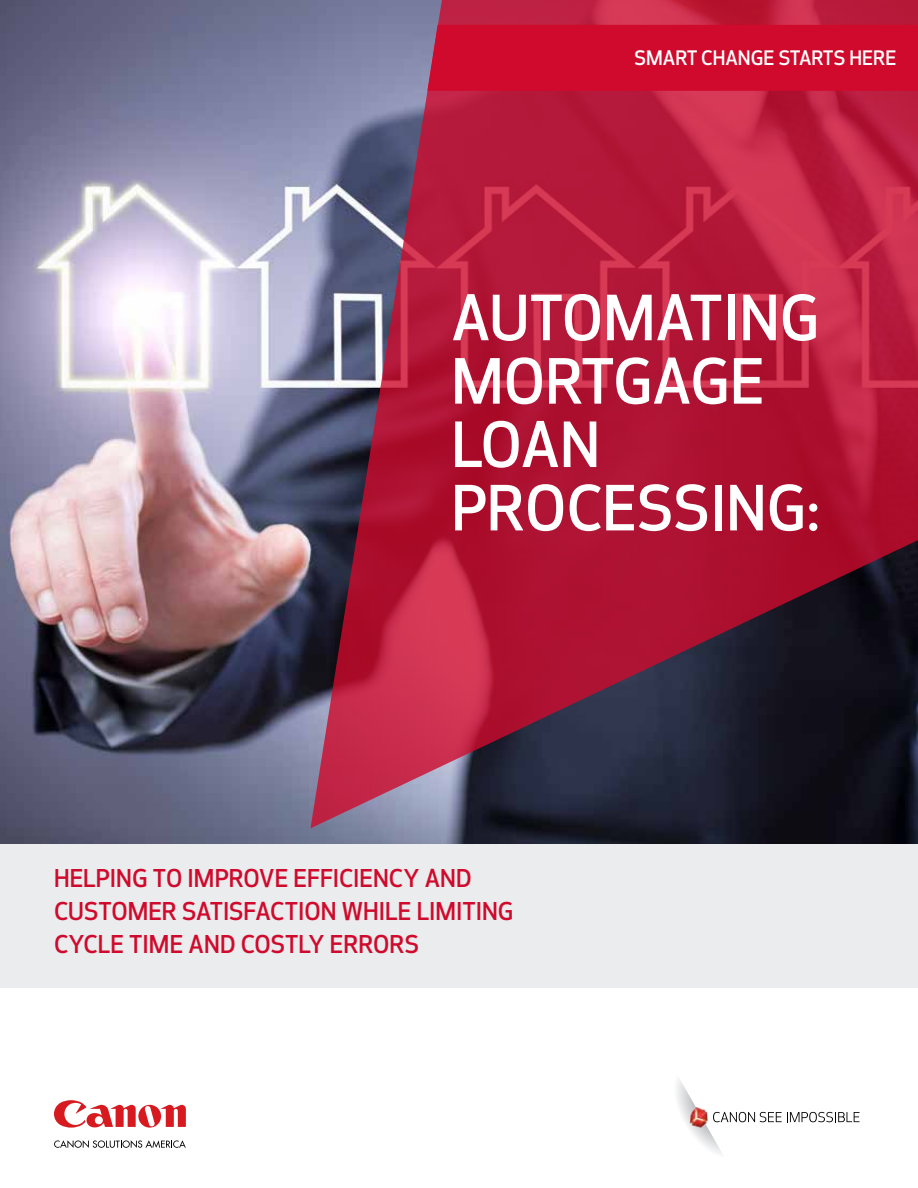
<style>
.page{position:relative;width:918px;height:1188px;background:#fff}
.page>*{position:absolute;margin:0;border:0;box-sizing:border-box;transform-origin:0 0}
.t1{font:500 60.75px/63.4px "Optic Sans 301";letter-spacing:.005em;color:#fff}
.t2{font:500 24px/33px "Optic Sans 301";color:#cf0a2c}
.t3{font:500 19.5px "Optic Sans 301";color:#fff}
</style>
<div class="page">
<div style="left:0;top:843px;width:918px;height:145px;background:#ebeced"></div>
<img style="left:0;top:0;width:918px;height:843px">
<svg style="left:310px;top:0;width:608px;height:828px"></svg>
<svg style="left:677px;top:1079px;width:183px;height:75px"></svg>
<svg style="left:54px;top:1140px;width:132px;height:8px"></svg>
<svg style="left:54px;top:1100px;width:132px;height:28px"></svg>
<div style="left:427px;top:25px;width:491px;height:66px;background:#cf0a2c"></div>
<p class="t3" style="left:635px;top:47px;width:263px">SMART CHANGE STARTS HERE</p>
<h1 class="t1" style="left:451px;top:288px;width:370px">AUTOMATING<br>MORTGAGE<br>LOAN<br>PROCESSING:</h1>
<p class="t2" style="left:54px;top:863px;width:461px">HELPING TO IMPROVE EFFICIENCY AND<br>CUSTOMER SATISFACTION WHILE LIMITING<br>CYCLE TIME AND COSTLY ERRORS</p>
</div>
